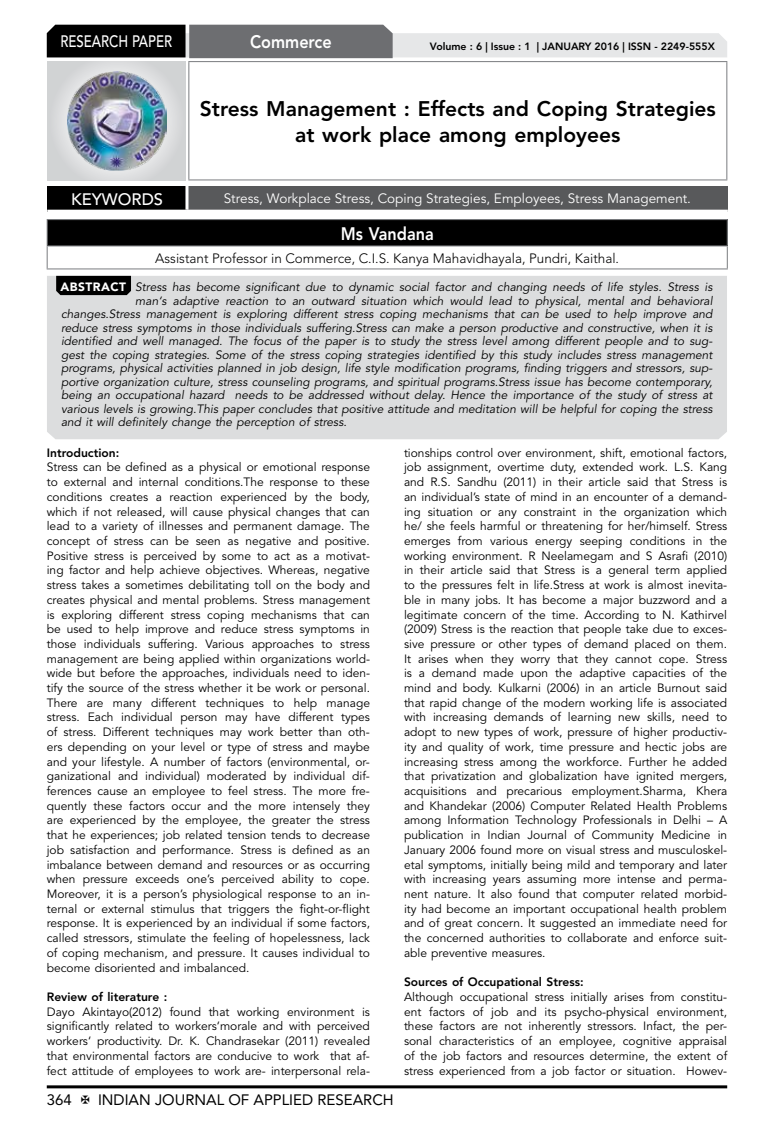
<style>
.page{position:relative;width:774px;height:1136px;background:#fff}
.page>*{position:absolute;margin:0;border:0;box-sizing:border-box;transform-origin:0 0}
.t1{font:800 21px/26.2px "Avenir LT Std";color:#000;text-align:center}
.t2{font:800 18px "Avenir LT Std";color:#fff;scale:.9 1}
.t3{font:500 16.5px "Avenir LT Std";color:#fff;scale:.8 1}
.t4{font:500 16.5px "Avenir LT Std";color:#fff}
.t5{font:15px "Avenir LT Std";color:#000}
.t6{font:300 13.5px "Avenir LT Std";color:#000}
.t7{font:13.5px "Avenir LT Std";color:#fff}
.t8{font:12px/14.7px "Avenir LT Std";color:#000;text-align:justify}
.t9{font:italic 12px "Avenir LT Std";color:#000}
.t10{font:800 12px "Avenir LT Std";color:#000}
.t11{font:800 10.5px "Avenir LT Std";color:#000}
.s1{font-weight:900;font-style:normal;color:#fff}
</style>
<div class="page">
<hr style="left:47px;top:1085px;width:680px;height:3px;background:#000">
<div style="left:48px;top:62px;width:137px;height:118px;background:linear-gradient(to right,#d9dadb,#d9dadb)"></div>
<img style="left:68px;top:71px;width:99px;height:100px">
<svg style="left:47px;top:25px;width:680px;height:33px;background:#979899"></svg>
<hr style="left:188px;top:61px;width:539px;height:1px;background:#808285">
<hr style="left:188px;top:62px;width:1px;height:117px;background:#808285">
<hr style="left:726px;top:62px;width:1px;height:117px;background:#808285">
<hr style="left:188px;top:179px;width:539px;height:1px;background:#808285">
<div style="left:47px;top:219px;width:680px;height:27px;background:#000"></div>
<hr style="left:47px;top:219px;width:681px;height:1px;background:#808285">
<hr style="left:47px;top:245px;width:681px;height:1px;background:#808285">
<svg style="left:47px;top:220px;width:1px;height:48px"></svg>
<svg style="left:727px;top:220px;width:1px;height:48px"></svg>
<hr style="left:47px;top:268px;width:681px;height:1px;background:#808285">
<div style="left:47px;top:186px;width:140px;height:25px;background:#000"></div>
<div style="left:187px;top:186px;width:541px;height:25px;background:#58595b"></div>
<hr style="left:185px;top:186px;width:3px;height:24px;background:#fff">
<hr style="left:47px;top:210px;width:140px;height:3px;background:#fff">
<hr style="left:187px;top:210px;width:541px;height:3px;background:#fff">
<div style="left:47px;top:276px;width:680px;height:163px;background:#dcddde"></div>
<svg style="left:56px;top:276px;width:75px;height:19px"></svg>
<h3 class="t3" style="left:60px;top:32px;width:139px">RESEARCH PAPER</h3>
<h2 class="t2" style="left:250px;top:31px;width:92px">Commerce</h2>
<p class="t11" style="left:430px;top:41px;width:286px">Volume : 6 | Issue : 1 | JANUARY 2016 | ISSN - 2249-555X</p>
<h1 class="t1" style="left:200px;top:95px;width:518px">Stress Management : Effects and Coping Strategies at work place among employees</h1>
<h3 class="t4" style="left:71px;top:189px;width:94px">KEYWORDS</h3>
<p class="t7" style="left:224px;top:190px;width:469px">Stress, Workplace Stress, Coping Strategies, Employees, Stress Management.</p>
<h2 class="t2" style="left:341px;top:223px;width:105px">Ms Vandana</h2>
<p class="t6" style="left:155px;top:250px;width:465px">Assistant Professor in Commerce, C.I.S. Kanya Mahavidhayala, Pundri, Kaithal.</p>
<p class="t9" style="left:60px;top:280px;width:653px"><span class="s1">ABSTRACT</span> Stress has become significant due to dynamic social factor and changing needs of life styles. Stress is</p>
<p class="t9" style="left:135px;top:293px;width:579px">man‘s adaptive reaction to an outward situation which would lead to physical, mental and behavioral</p>
<p class="t9" style="left:61px;top:307px;width:653px">changes.Stress management is exploring different stress coping mechanisms that can be used to help improve and</p>
<p class="t9" style="left:61px;top:320px;width:653px">reduce stress symptoms in those individuals suffering.Stress can make a person productive and constructive, when it is</p>
<p class="t9" style="left:61px;top:334px;width:653px">identified and well managed. The focus of the paper is to study the stress level among different people and to sug-</p>
<p class="t9" style="left:61px;top:347px;width:653px">gest the coping strategies. Some of the stress coping strategies identified by this study includes stress management</p>
<p class="t9" style="left:61px;top:361px;width:653px">programs, physical activities planned in job design, life style modification programs, finding triggers and stressors, sup-</p>
<p class="t9" style="left:61px;top:374px;width:653px">portive organization culture, stress counseling programs, and spiritual programs.Stress issue has become contemporary,</p>
<p class="t9" style="left:61px;top:388px;width:653px">being an occupational hazard needs to be addressed without delay. Hence the importance of the study of stress at</p>
<p class="t9" style="left:61px;top:401px;width:653px">various levels is growing.This paper concludes that positive attitude and meditation will be helpful for coping the stress</p>
<p class="t9" style="left:61px;top:415px;width:287px">and it will definitely change the perception of stress.</p>
<p class="t10" style="left:47px;top:445px;width:74px">Introduction:</p>
<p class="t8" style="left:47px;top:460px;width:325px">Stress can be defined as a physical or emotional response to external and internal conditions.The response to these conditions creates a reaction experienced by the body, which if not released, will cause physical changes that can lead to a variety of illnesses and permanent damage. The concept of stress can be seen as negative and positive.<br>Positive stress is perceived by some to act as a motivat&shy;ing factor and help achieve objectives. Whereas, negative stress takes a sometimes debilitating toll on the body and creates physical and mental problems. Stress management is exploring different stress coping mechanisms that can be used to help improve and reduce stress symptoms in those individuals suffering. Various approaches to stress management are being applied within organizations world&shy;wide but before the approaches, individuals need to iden&shy;tify the source of the stress whether it be work or personal.<br>There are many different techniques to help manage stress. Each individual person may have different types of stress. Different techniques may work better than oth&shy;ers depending on your level or type of stress and maybe and your lifestyle. A number of factors (environmental, or&shy;ganizational and individual) moderated by individual dif&shy;ferences cause an employee to feel stress. The more fre&shy;quently these factors occur and the more intensely they are experienced by the employee, the greater the stress that he experiences; job related tension tends to decrease job satisfaction and performance. Stress is defined as an imbalance between demand and resources or as occurring when pressure exceeds one’s perceived ability to cope.<br>Moreover, it is a person’s physiological response to an in&shy;ternal or external stimulus that triggers the fight-or-flight response. It is experienced by an individual if some factors, called stressors, stimulate the feeling of hopelessness, lack of coping mechanism, and pressure. It causes individual to become disoriented and imbalanced.</p>
<p class="t10" style="left:47px;top:989px;width:122px">Review of literature :</p>
<p class="t8" style="left:47px;top:1004px;width:325px">Dayo Akintayo(2012) found that working environment is significantly related to workers‘morale and with perceived workers‘ productivity. Dr. K. Chandrasekar (2011) revealed that environmental factors are conducive to work that af&shy;fect attitude of employees to work are- interpersonal rela-</p>
<p class="t8" style="left:404px;top:445px;width:325px">tionships control over environment, shift, emotional factors, job assignment, overtime duty, extended work. L.S. Kang and R.S. Sandhu (2011) in their article said that Stress is an individual’s state of mind in an encounter of a demand&shy;ing situation or any constraint in the organization which he/ she feels harmful or threatening for her/himself. Stress emerges from various energy seeping conditions in the working environment. R Neelamegam and S Asrafi (2010) in their article said that Stress is a general term applied to the pressures felt in life.Stress at work is almost inevita&shy;ble in many jobs. It has become a major buzzword and a legitimate concern of the time. According to N. Kathirvel (2009) Stress is the reaction that people take due to exces&shy;sive pressure or other types of demand placed on them.<br>It arises when they worry that they cannot cope. Stress is a demand made upon the adaptive capacities of the mind and body. Kulkarni (2006) in an article Burnout said that rapid change of the modern working life is associated with increasing demands of learning new skills, need to adopt to new types of work, pressure of higher productiv&shy;ity and quality of work, time pressure and hectic jobs are increasing stress among the workforce. Further he added that privatization and globalization have ignited mergers, acquisitions and precarious employment.Sharma, Khera and Khandekar (2006) Computer Related Health Problems among Information Technology Professionals in Delhi – A publication in Indian Journal of Community Medicine in January 2006 found more on visual stress and musculoskel&shy;etal symptoms, initially being mild and temporary and later with increasing years assuming more intense and perma&shy;nent nature. It also found that computer related morbid&shy;ity had become an important occupational health problem and of great concern. It suggested an immediate need for the concerned authorities to collaborate and enforce suit&shy;able preventive measures.</p>
<p class="t10" style="left:404px;top:974px;width:181px">Sources of Occupational Stress:</p>
<p class="t8" style="left:404px;top:989px;width:325px">Although occupational stress initially arises from constitu&shy;ent factors of job and its psycho-physical environment, these factors are not inherently stressors. Infact, the per&shy;sonal characteristics of an employee, cognitive appraisal of the job factors and resources determine, the extent of stress experienced from a job factor or situation. Howev-</p>
<p class="t5" style="left:47px;top:1090px;width:27px">364</p>
<p class="t5" style="left:98px;top:1090px;width:297px">INDIAN JOURNAL OF APPLIED RESEARCH</p>
</div>
